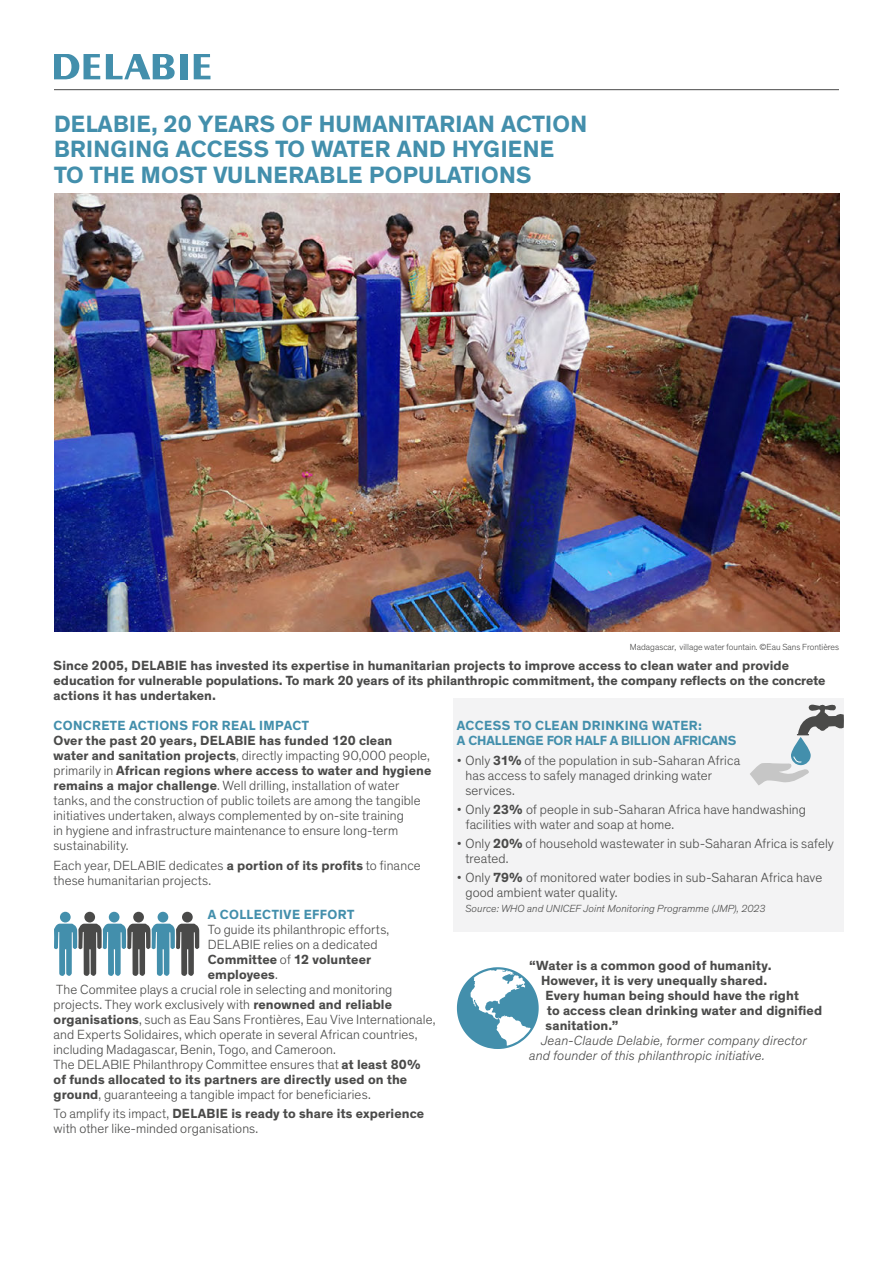
<style>
.page{position:relative;width:893px;height:1263px;background:#fff}
.page>*{position:absolute;margin:0;border:0;box-sizing:border-box;transform-origin:0 0}
.t1{font:700 24px/25.5px "Theinhardt";letter-spacing:.015em;color:#438fac}
.t2{font:300 13.5px/15px "Theinhardt";letter-spacing:.01em;color:#4a4a49}
.t3{font:700 13.5px/15px "Theinhardt";letter-spacing:.01em;color:#4a4a49}
.t4{font:italic 300 13.5px/15px "Theinhardt";letter-spacing:.01em;color:#4a4a49}
.t5{font:700 13.5px/15px "Theinhardt";letter-spacing:-.005em;color:#438fac}
.t6{font:700 13.5px "Theinhardt";letter-spacing:.025em;color:#438fac}
.t7{font:italic 300 10.5px "Theinhardt";letter-spacing:.01em;color:#4a4a49}
.t8{font:300 9px "Theinhardt";color:#4a4a49}
.s1{font-weight:700}
.s2{font-weight:300}
</style>
<div class="page">
<hr style="left:54px;top:89px;width:785px;height:1px;background:#4a4a49">
<svg style="left:54px;top:54px;width:46px;height:25px"></svg>
<svg style="left:106px;top:54px;width:69px;height:25px"></svg>
<div style="left:180px;top:54px;width:7px;height:25px;background:#438fac"></div>
<svg style="left:194px;top:54px;width:16px;height:25px"></svg>
<svg style="left:457px;top:967px;width:82px;height:82px"></svg>
<div style="left:453px;top:699px;width:391px;height:233px;background:#f3f3f4"></div>
<svg style="left:797px;top:704px;width:47px;height:31px"></svg>
<svg style="left:791px;top:737px;width:20px;height:28px"></svg>
<svg style="left:750px;top:756px;width:60px;height:29px"></svg>
<div style="left:60px;top:912px;width:11px;height:10px;background:#438fac;border-radius:50%"></div>
<div style="left:84px;top:912px;width:11px;height:10px;background:#4a4a49;border-radius:50%"></div>
<div style="left:109px;top:912px;width:11px;height:10px;background:#438fac;border-radius:50%"></div>
<div style="left:133px;top:912px;width:11px;height:10px;background:#4a4a49;border-radius:50%"></div>
<div style="left:158px;top:912px;width:10px;height:10px;background:#438fac;border-radius:50%"></div>
<svg style="left:54px;top:924px;width:145px;height:52px"></svg>
<div style="left:182px;top:912px;width:11px;height:10px;background:#4a4a49;border-radius:50%"></div>
<img style="left:54px;top:194px;width:785px;height:437px">
<h1 class="t1" style="left:54px;top:113px;width:535px">DELABIE, 20 YEARS OF HUMANITARIAN ACTION<br>BRINGING ACCESS TO WATER AND HYGIENE<br>TO THE MOST VULNERABLE POPULATIONS</h1>
<p class="t8" style="left:630px;top:643px;width:211px">Madagascar, village water fountain. ©Eau Sans Frontières</p>
<p class="t3" style="left:54px;top:659px;width:773px">Since 2005, DELABIE has invested its expertise in humanitarian projects to improve access to clean water and provide education for vulnerable populations. To mark 20 years of its philanthropic commitment, the company reflects on the concrete actions it has undertaken.</p>
<p class="t6" style="left:54px;top:721px;width:257px">CONCRETE ACTIONS FOR REAL IMPACT</p>
<p class="t2" style="left:54px;top:734px;width:379px"><span class="s1">Over the past 20 years, DELABIE has funded 120 clean<br>water and sanitation projects</span>, directly impacting 90,000 people, primarily in <span class="s1">African regions where access to water and hygiene remains a major challenge</span>. Well drilling, installation of water tanks, and the construction of public toilets are among the tangible initiatives undertaken, always complemented by on-site training<br>in hygiene and infrastructure maintenance to ensure long-term sustainability.</p>
<p class="t2" style="left:54px;top:858px;width:369px">Each year, DELABIE dedicates <span class="s1">a portion of its profits</span> to finance these humanitarian projects.</p>
<p class="t6" style="left:208px;top:910px;width:148px">A COLLECTIVE EFFORT</p>
<p class="t2" style="left:208px;top:922px;width:183px">To guide its philanthropic efforts,</p>
<p class="t2" style="left:208px;top:937px;width:171px">DELABIE relies on a dedicated</p>
<p class="t3" style="left:208px;top:953px;width:165px">Committee <span class="s2">of</span> 12 volunteer</p>
<p class="t3" style="left:208px;top:968px;width:72px">employees<span class="s2">.</span></p>
<p class="t2" style="left:56px;top:982px;width:338px">The Commitee plays a crucial role in selecting and monitoring</p>
<p class="t2" style="left:54px;top:997px;width:340px">projects. They work exclusively with <span class="s1">renowned and reliable</span></p>
<p class="t2" style="left:54px;top:1012px;width:384px"><span class="s1">organisations</span>, such as Eau Sans Frontières, Eau Vive Internationale,</p>
<p class="t2" style="left:54px;top:1027px;width:365px">and Experts Solidaires, which operate in several African countries,</p>
<p class="t2" style="left:54px;top:1042px;width:284px">including Madagascar, Benin, Togo, and Cameroon.</p>
<p class="t2" style="left:54px;top:1057px;width:368px">The DELABIE Philanthropy Committee ensures that <span class="s1">at least 80%</span></p>
<p class="t3" style="left:54px;top:1073px;width:355px">of funds allocated to its partners are directly used on the</p>
<p class="t2" style="left:54px;top:1087px;width:319px"><span class="s1">ground</span>, guaranteeing a tangible impact for beneficiaries.</p>
<p class="t2" style="left:54px;top:1107px;width:372px">To amplify its impact, <span class="s1">DELABIE is ready to share its experience </span>with other like-minded organisations.</p>
<p class="t5" style="left:457px;top:719px;width:281px">ACCESS TO CLEAN DRINKING WATER:<br>A CHALLENGE FOR HALF A BILLION AFRICANS</p>
<p class="t2" style="left:465px;top:753px;width:276px;text-indent:-9px">• Only <span class="s1">31%</span> of the population in sub-Saharan Africa has access to safely managed drinking water services.</p>
<p class="t2" style="left:465px;top:802px;width:342px;text-indent:-9px">• Only <span class="s1">23%</span> of people in sub-Saharan Africa have handwashing facilities with water and soap at home.</p>
<p class="t2" style="left:465px;top:837px;width:370px;text-indent:-9px">• Only <span class="s1">20%</span> of household wastewater in sub-Saharan Africa is safely treated.</p>
<p class="t2" style="left:465px;top:871px;width:358px;text-indent:-9px">• Only <span class="s1">79%</span> of monitored water bodies in sub-Saharan Africa have good ambient water quality.</p>
<p class="t7" style="left:465px;top:905px;width:302px">Source: WHO and UNICEF Joint Monitoring Programme (JMP), 2023</p>
<p class="t3" style="left:529px;top:959px;width:244px">“Water is a common good of humanity.</p>
<p class="t3" style="left:541px;top:974px;width:228px">However, it is very unequally shared.</p>
<p class="t3" style="left:546px;top:989px;width:255px">Every human being should have the right</p>
<p class="t3" style="left:547px;top:1004px;width:277px">to access clean drinking water and dignified</p>
<p class="t3" style="left:546px;top:1019px;width:75px">sanitation.”</p>
<p class="t4" style="left:529px;top:1034px;width:279px;text-indent:12px">Jean-Claude Delabie, former company director and founder of this philanthropic initiative.</p>
</div>
